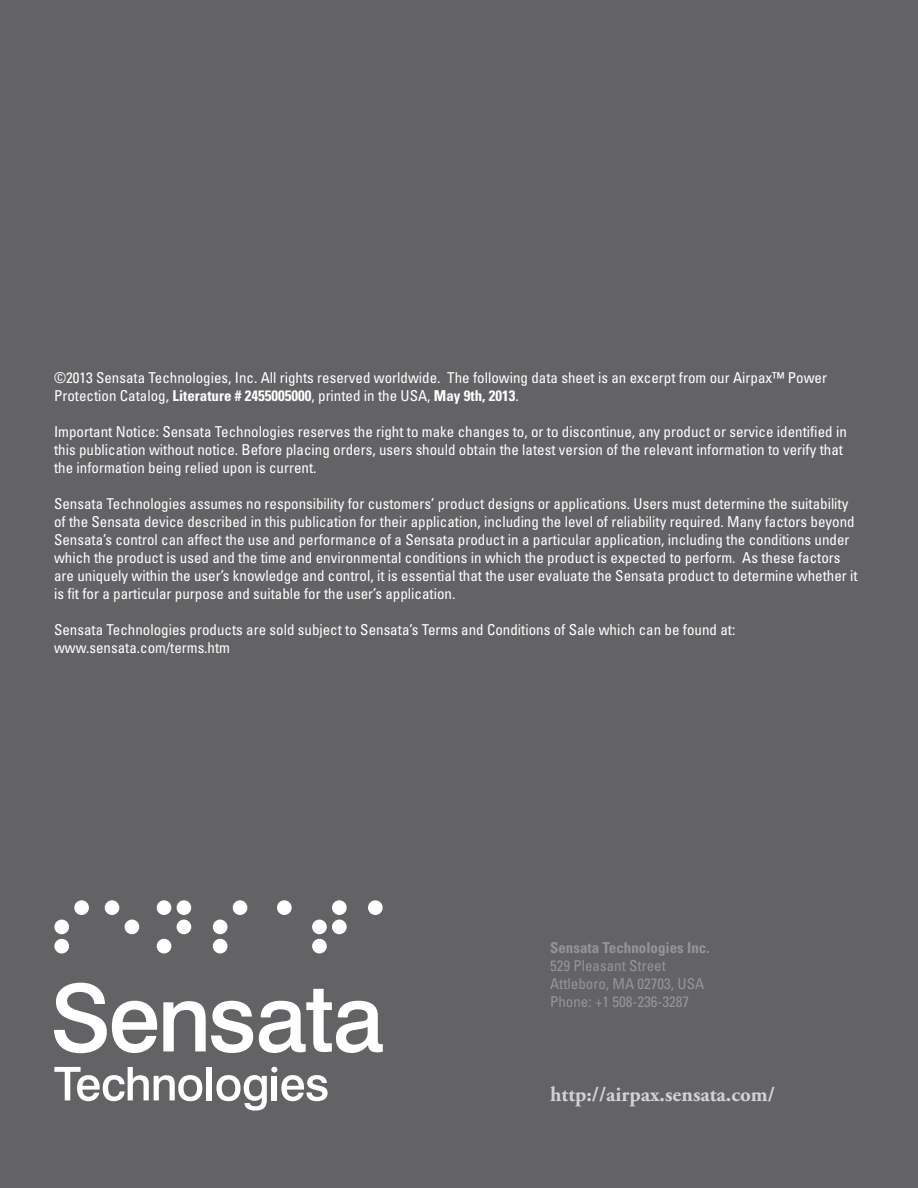
<style>
.page{position:relative;width:918px;height:1188px;background:#636366}
.page>*{position:absolute;margin:0;border:0;box-sizing:border-box;transform-origin:0 0}
.t1{font:700 21px "Adobe Garamond Pro";color:#d1d2d4}
.t2{font:condensed 15px/18px "Univers";color:#fff}
.t3{font:condensed 15px/18px "Univers";color:#939598}
.t4{font:700 condensed 15px "Univers";color:#939598}
.s1{font-weight:700}
</style>
<div class="page">
<div style="left:54px;top:939px;width:15px;height:14px;background:#fff;border-radius:50%"></div>
<div style="left:105px;top:900px;width:14px;height:15px;background:#fff;border-radius:50%"></div>
<div style="left:125px;top:920px;width:14px;height:14px;background:#fff;border-radius:50%"></div>
<div style="left:157px;top:900px;width:14px;height:15px;background:#fff;border-radius:50%"></div>
<div style="left:177px;top:900px;width:14px;height:15px;background:#fff;border-radius:50%"></div>
<div style="left:177px;top:920px;width:14px;height:14px;background:#fff;border-radius:50%"></div>
<div style="left:157px;top:939px;width:14px;height:14px;background:#fff;border-radius:50%"></div>
<div style="left:233px;top:900px;width:14px;height:15px;background:#fff;border-radius:50%"></div>
<div style="left:213px;top:920px;width:14px;height:14px;background:#fff;border-radius:50%"></div>
<div style="left:213px;top:939px;width:14px;height:14px;background:#fff;border-radius:50%"></div>
<div style="left:332px;top:900px;width:15px;height:15px;background:#fff;border-radius:50%"></div>
<div style="left:312px;top:920px;width:15px;height:14px;background:#fff;border-radius:50%"></div>
<div style="left:332px;top:920px;width:15px;height:14px;background:#fff;border-radius:50%"></div>
<div style="left:312px;top:939px;width:15px;height:14px;background:#fff;border-radius:50%"></div>
<div style="left:368px;top:900px;width:15px;height:15px;background:#fff;border-radius:50%"></div>
<div style="left:74px;top:900px;width:15px;height:15px;background:#fff;border-radius:50%"></div>
<div style="left:54px;top:920px;width:15px;height:14px;background:#fff;border-radius:50%"></div>
<div style="left:277px;top:900px;width:15px;height:15px;background:#fff;border-radius:50%"></div>
<svg style="left:54px;top:983px;width:103px;height:70px"></svg>
<svg style="left:163px;top:1001px;width:90px;height:52px"></svg>
<svg style="left:259px;top:989px;width:124px;height:64px"></svg>
<svg style="left:54px;top:1067px;width:148px;height:34px"></svg>
<div style="left:207px;top:1067px;width:5px;height:33px;background:#fff"></div>
<svg style="left:216px;top:1067px;width:112px;height:44px"></svg>
<p class="t2" style="left:54px;top:369px;width:774px">©2013 Sensata Technologies, Inc. All rights reserved worldwide. The following data sheet is an excerpt from our Airpax™ Power<br>Protection Catalog, <span class="s1">Literature # 2455005000</span>, printed in the USA, <span class="s1">May 9th, 2013</span>.</p>
<p class="t2" style="left:54px;top:423px;width:794px">Important Notice: Sensata Technologies reserves the right to make changes to, or to discontinue, any product or service identified in this publication without notice. Before placing orders, users should obtain the latest version of the relevant information to verify that the information being relied upon is current.</p>
<p class="t2" style="left:54px;top:495px;width:805px">Sensata Technologies assumes no responsibility for customers’ product designs or applications. Users must determine the suitability of the Sensata device described in this publication for their application, including the level of reliability required. Many factors beyond Sensata’s control can affect the use and performance of a Sensata product in a particular application, including the conditions under which the product is used and the time and environmental conditions in which the product is expected to perform. As these factors are uniquely within the user’s knowledge and control, it is essential that the user evaluate the Sensata product to determine whether it is fit for a particular purpose and suitable for the user’s application.</p>
<p class="t2" style="left:54px;top:621px;width:683px">Sensata Technologies products are sold subject to Sensata’s Terms and Conditions of Sale which can be found at: www.sensata.com/terms.htm</p>
<p class="t4" style="left:550px;top:939px;width:161px">Sensata Technologies Inc.</p>
<p class="t3" style="left:550px;top:957px;width:156px">529 Pleasant Street<br>Attleboro, MA 02703, USA<br>Phone: +1 508-236-3287</p>
<p class="t1" style="left:550px;top:1082px;width:226px">http://airpax.sensata.com/</p>
</div>
